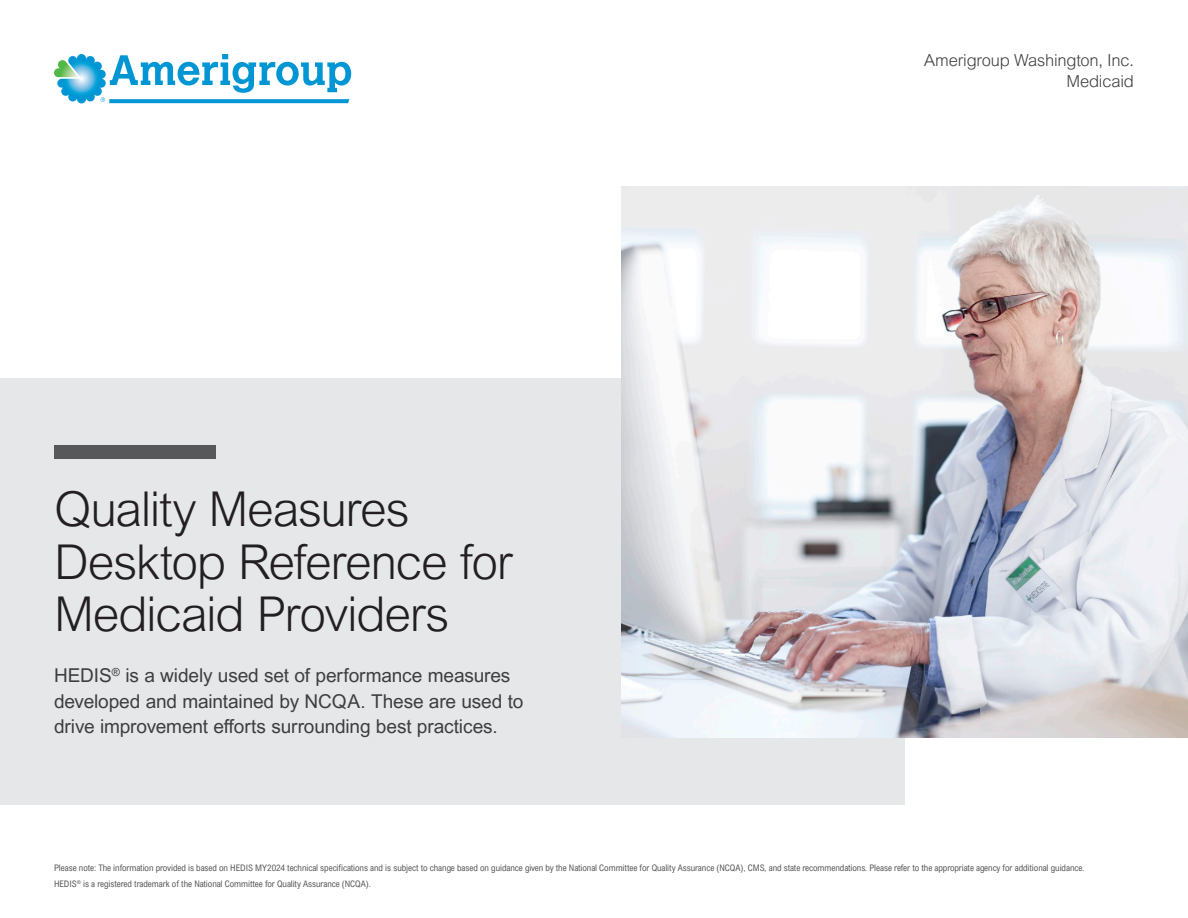
<style>
.page{position:relative;width:1188px;height:918px;background:#fff}
.page>*{position:absolute;margin:0;border:0;box-sizing:border-box;transform-origin:0 0}
.PR_Main_Headline_XL{font:300 48px/52.5px "Arial MT Pro";letter-spacing:-.03em;color:#231f20}
.PR_Intro_Copy{font:19.05px/25.5px "Arial MT Pro";letter-spacing:-.005em;color:#3e3e3f}
.PR_Body_Copy{font:300 16.5px "Arial MT Pro";letter-spacing:-.01em;color:#3e3e3f}
.PR_Disclosure{font:condensed 9px "Arial MT Pro";letter-spacing:-.005em;color:#57585a}
</style>
<div class="page">
<img style="left:54px;top:68px;width:3px;height:9px">
<svg style="left:57px;top:54px;width:294px;height:49px"></svg>
<div style="left:0;top:379px;width:904px;height:426px;background:#e6e7e9"></div>
<img style="left:621px;top:187px;width:567px;height:551px">
<div style="left:54px;top:446px;width:162px;height:13px;background:#57585a"></div>
<p class="PR_Main_Headline_XL" style="left:54px;top:485px;width:460px">Quality Measures<br>Desktop Reference for<br>Medicaid Providers</p>
<p class="PR_Intro_Copy" style="left:54px;top:664px;width:471px">HEDIS<sup>®</sup> is a widely used set of performance measures developed and maintained by NCQA. These are used to drive improvement efforts surrounding best practices.</p>
<p class="PR_Body_Copy" style="left:924px;top:51px;width:211px">Amerigroup Washington, Inc.</p>
<p class="PR_Body_Copy" style="left:1066px;top:72px;width:69px">Medicaid</p>
<p class="PR_Disclosure" style="left:54px;top:862px;width:1032px">Please note: The information provided is based on HEDIS MY2024 technical specifications and is subject to change based on guidance given by the National Committee for Quality Assurance (NCQA), CMS, and state recommendations. Please refer to the appropriate agency for additional guidance.</p>
<p class="PR_Disclosure" style="left:54px;top:878px;width:319px">HEDIS<sup>®</sup> is a registered trademark of the National Committee for Quality Assurance (NCQA).</p>
</div>
